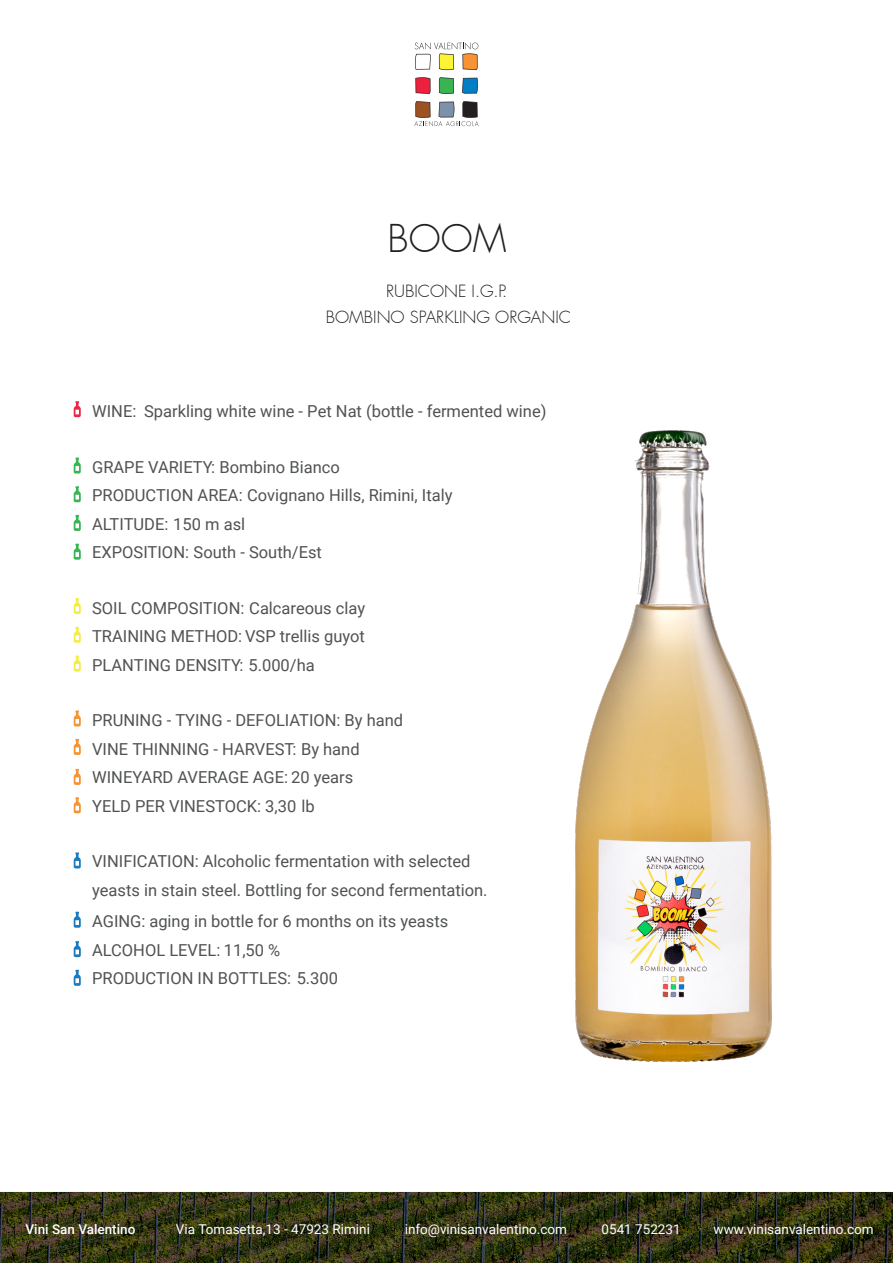
<style>
.page{position:relative;width:893px;height:1263px;background:#fff}
.page>*{position:absolute;margin:0;border:0;box-sizing:border-box;transform-origin:0 0}
.t1{font:300 37.5px "Futura";color:#231f20}
.t2{font:16.5px/28.5px "Roboto";color:#505352}
.t3{font:300 16.5px/25.5px "Futura";color:#231f20;text-align:center}
.t4{font:13.5px "Roboto";color:#fff}
.t5{font:500 13.5px "Roboto";color:#fff}
</style>
<div class="page">
<svg style="left:415px;top:77px;width:15px;height:17px"></svg>
<svg style="left:439px;top:77px;width:15px;height:17px"></svg>
<svg style="left:462px;top:78px;width:16px;height:16px"></svg>
<svg style="left:415px;top:43px;width:63px;height:27px"></svg>
<svg style="left:414px;top:101px;width:65px;height:25px"></svg>
<svg style="left:0;top:1192px;width:893px;height:70px;background:#323414"></svg>
<svg style="left:74px;top:401px;width:7px;height:16px"></svg>
<svg style="left:74px;top:458px;width:7px;height:15px"></svg>
<svg style="left:74px;top:486px;width:7px;height:16px"></svg>
<svg style="left:74px;top:515px;width:7px;height:16px"></svg>
<svg style="left:74px;top:544px;width:7px;height:16px"></svg>
<svg style="left:74px;top:598px;width:7px;height:16px"></svg>
<svg style="left:74px;top:627px;width:7px;height:16px"></svg>
<svg style="left:74px;top:655px;width:7px;height:16px"></svg>
<svg style="left:74px;top:710px;width:7px;height:16px"></svg>
<svg style="left:74px;top:739px;width:7px;height:16px"></svg>
<svg style="left:74px;top:769px;width:7px;height:16px"></svg>
<svg style="left:74px;top:797px;width:7px;height:16px"></svg>
<svg style="left:74px;top:852px;width:7px;height:16px"></svg>
<svg style="left:74px;top:912px;width:7px;height:16px"></svg>
<svg style="left:74px;top:941px;width:7px;height:16px"></svg>
<svg style="left:74px;top:970px;width:7px;height:16px"></svg>
<img style="left:575px;top:431px;width:197px;height:630px">
<h1 class="t1" style="left:388px;top:215px;width:120px">BOOM</h1>
<p class="t3" style="left:326px;top:279px;width:247px">RUBICONE I.G.P.<br>BOMBINO SPARKLING ORGANIC</p>
<p class="t2" style="left:92px;top:396px;width:456px">WINE: Sparkling white wine - Pet Nat (bottle - fermented wine)</p>
<p class="t2" style="left:92px;top:452px;width:362px">GRAPE VARIETY: Bombino Bianco<br>PRODUCTION AREA: Covignano Hills, Rimini, Italy<br>ALTITUDE: 150 m asl<br>EXPOSITION: South - South/Est</p>
<p class="t2" style="left:92px;top:593px;width:275px;text-align:justify">SOIL COMPOSITION: Calcareous clay TRAINING METHOD: VSP trellis guyot PLANTING DENSITY: 5.000/ha</p>
<p class="t2" style="left:92px;top:705px;width:313px">PRUNING - TYING - DEFOLIATION: By hand<br>VINE THINNING - HARVEST: By hand<br>WINEYARD AVERAGE AGE: 20 years<br>YELD PER VINESTOCK: 3,30 lb</p>
<p class="t2" style="left:92px;top:846px;width:397px">VINIFICATION: Alcoholic fermentation with selected yeasts in stain steel. Bottling for second fermentation.</p>
<p class="t2" style="left:92px;top:906px;width:358px">AGING: aging in bottle for 6 months on its yeasts<br>ALCOHOL LEVEL: 11,50 %<br>PRODUCTION IN BOTTLES: 5.300</p>
<p class="t5" style="left:26px;top:1220px;width:111px">Vini San Valentino</p>
<p class="t4" style="left:176px;top:1220px;width:196px">Via Tomasetta,13 - 47923 Rimini</p>
<p class="t4" style="left:405px;top:1220px;width:164px">info@vinisanvalentino.com</p>
<p class="t4" style="left:601px;top:1220px;width:81px">0541 752231</p>
<p class="t4" style="left:714px;top:1220px;width:162px">www.vinisanvalentino.com</p>
</div>
